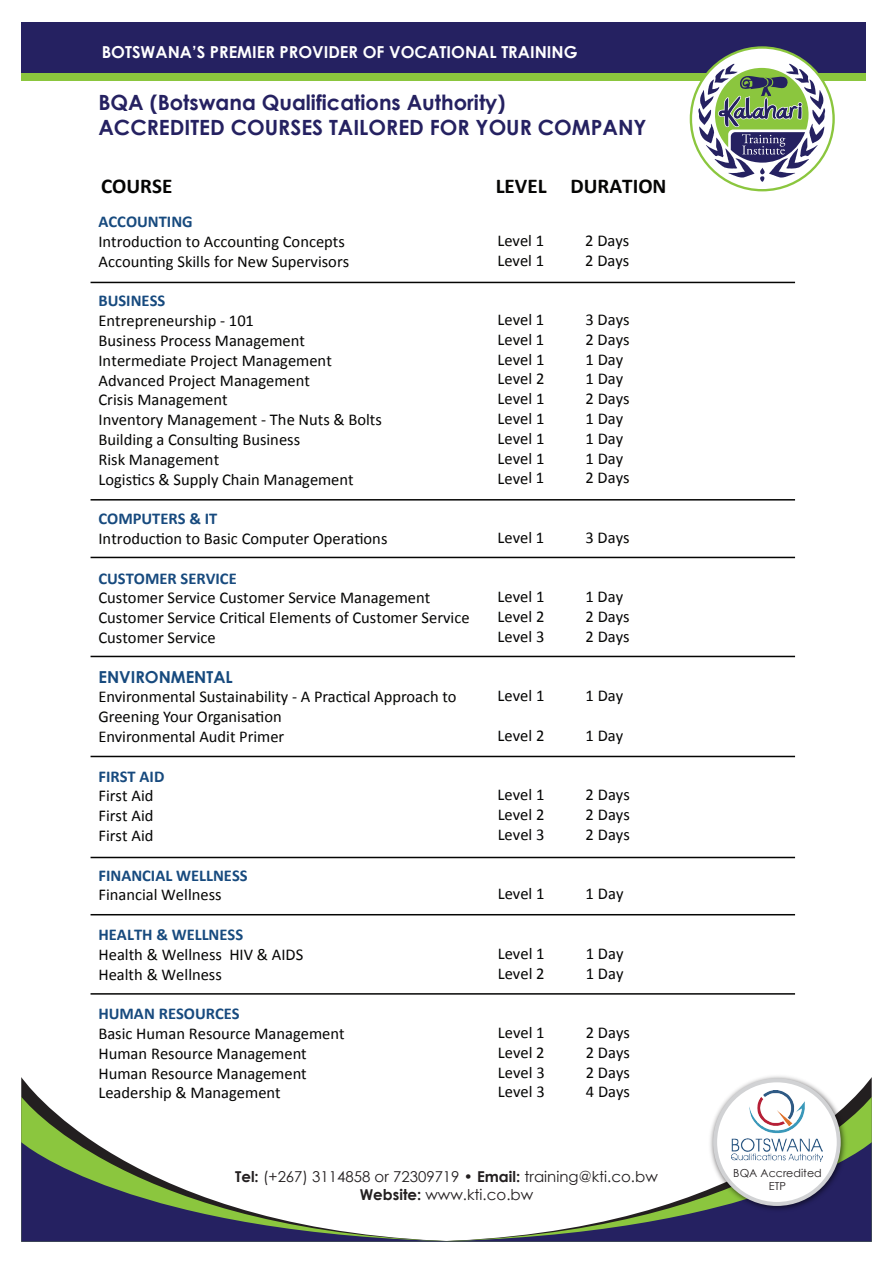
<style>
.page{position:relative;width:893px;height:1263px;background:#fff}
.page>*{position:absolute;margin:0;border:0;box-sizing:border-box;transform-origin:0 0}
.t1{font:700 21.15px "Calibri";color:#050504}
.t2{font:700 21px/25.2px "Century Gothic";color:#252161}
.t3{font:16.5px/19.8px "Calibri";color:#050504}
.t4{font:700 16.5px "Calibri";color:#174a7e}
.t5{font:700 16.5px "Century Gothic";color:#fff}
.t6{font:700 16.5px "Century Gothic";color:#174a7e}
.t7{font:15px/18px "Century Gothic";color:#231f20;text-align:center}
.t8{font:11.1px/13.2px "Century Gothic";color:#231f20;text-align:center}
.s1{font-weight:700}
</style>
<div class="page">
<svg style="left:850px;top:1097px;width:22px;height:45px"></svg>
<svg style="left:21px;top:1097px;width:73px;height:45px"></svg>
<svg style="left:21px;top:1142px;width:851px;height:100px"></svg>
<div style="left:21px;top:22px;width:845px;height:51px;background:#252161"></div>
<div style="left:21px;top:73px;width:845px;height:7px;background:#8bc63e"></div>
<img style="left:707px;top:1076px;width:143px;height:139px">
<div style="left:713px;top:1078px;width:128px;height:128px;background:#d1d2d4;border-radius:50%"></div>
<div style="left:717px;top:1082px;width:120px;height:120px;background:#fff;border-radius:50%"></div>
<img style="left:731px;top:1090px;width:92px;height:72px">
<hr style="left:91px;top:282px;width:704px;height:1px;background:#050504">
<hr style="left:91px;top:499px;width:704px;height:1px;background:#050504">
<hr style="left:91px;top:557px;width:704px;height:1px;background:#050504">
<hr style="left:91px;top:656px;width:704px;height:1px;background:#050504">
<hr style="left:91px;top:756px;width:704px;height:1px;background:#050504">
<hr style="left:91px;top:857px;width:704px;height:1px;background:#050504">
<hr style="left:91px;top:914px;width:704px;height:1px;background:#050504">
<hr style="left:91px;top:993px;width:704px;height:2px;background:#050504">
<svg style="left:690px;top:46px;width:145px;height:146px"></svg>
<p class="t5" style="left:102px;top:39px;width:477px">BOTSWANA’S PREMIER PROVIDER OF VOCATIONAL TRAINING</p>
<p class="t2" style="left:98px;top:88px;width:550px">BQA (Botswana Qualifications Authority)<br>ACCREDITED COURSES TAILORED FOR YOUR COMPANY</p>
<p class="t1" style="left:101px;top:172px;width:73px">COURSE</p>
<p class="t1" style="left:496px;top:172px;width:172px">LEVEL DURATION</p>
<p class="t4" style="left:98px;top:211px;width:96px">ACCOUNTING</p>
<p class="t3" style="left:98px;top:232px;width:252px">Introduction to Accounting Concepts<br>Accounting Skills for New Supervisors</p>
<p class="t4" style="left:98px;top:290px;width:68px">BUSINESS</p>
<p class="t3" style="left:98px;top:311px;width:285px">Entrepreneurship - 101<br>Business Process Management<br>Intermediate Project Management<br>Advanced Project Management<br>Crisis Management<br>Inventory Management - The Nuts &amp; Bolts<br>Building a Consulting Business<br>Risk Management<br>Logistics &amp; Supply Chain Management</p>
<p class="t4" style="left:98px;top:508px;width:120px">COMPUTERS &amp; IT</p>
<p class="t3" style="left:98px;top:529px;width:290px">Introduction to Basic Computer Operations</p>
<p class="t4" style="left:98px;top:567px;width:140px">CUSTOMER SERVICE</p>
<p class="t3" style="left:98px;top:588px;width:373px">Customer Service Customer Service Management<br>Customer Service Critical Elements of Customer Service<br>Customer Service</p>
<p class="t6" style="left:98px;top:664px;width:136px">ENVIRONMENTAL</p>
<p class="t3" style="left:98px;top:687px;width:359px">Environmental Sustainability - A Practical Approach to<br>Greening Your Organisation<br>Environmental Audit Primer</p>
<p class="t4" style="left:98px;top:765px;width:68px">FIRST AID</p>
<p class="t3" style="left:98px;top:786px;width:56px;text-align:justify">First Aid First Aid First Aid</p>
<p class="t4" style="left:98px;top:864px;width:151px">FINANCIAL WELLNESS</p>
<p class="t3" style="left:98px;top:885px;width:125px">Financial Wellness</p>
<p class="t4" style="left:98px;top:924px;width:146px">HEALTH &amp; WELLNESS</p>
<p class="t3" style="left:98px;top:944px;width:206px">Health &amp; Wellness HIV &amp; AIDS<br>Health &amp; Wellness</p>
<p class="t4" style="left:98px;top:1003px;width:143px">HUMAN RESOURCES</p>
<p class="t3" style="left:98px;top:1024px;width:248px">Basic Human Resource Management<br>Human Resource Management<br>Human Resource Management<br>Leadership &amp; Management</p>
<p class="t3" style="left:497px;top:231px;width:48px">Level 1</p>
<p class="t3" style="left:585px;top:231px;width:46px">2 Days</p>
<p class="t3" style="left:497px;top:250px;width:48px">Level 1</p>
<p class="t3" style="left:585px;top:250px;width:46px">2 Days</p>
<p class="t3" style="left:497px;top:310px;width:48px">Level 1</p>
<p class="t3" style="left:585px;top:310px;width:46px">3 Days</p>
<p class="t3" style="left:497px;top:330px;width:48px">Level 1</p>
<p class="t3" style="left:585px;top:330px;width:46px">2 Days</p>
<p class="t3" style="left:498px;top:349px;width:48px">Level 1</p>
<p class="t3" style="left:585px;top:349px;width:39px">1 Day</p>
<p class="t3" style="left:498px;top:369px;width:48px">Level 2</p>
<p class="t3" style="left:585px;top:369px;width:39px">1 Day</p>
<p class="t3" style="left:498px;top:389px;width:48px">Level 1</p>
<p class="t3" style="left:585px;top:389px;width:46px">2 Days</p>
<p class="t3" style="left:498px;top:409px;width:48px">Level 1</p>
<p class="t3" style="left:585px;top:409px;width:39px">1 Day</p>
<p class="t3" style="left:498px;top:429px;width:48px">Level 1</p>
<p class="t3" style="left:585px;top:429px;width:39px">1 Day</p>
<p class="t3" style="left:498px;top:448px;width:48px">Level 1</p>
<p class="t3" style="left:585px;top:448px;width:39px">1 Day</p>
<p class="t3" style="left:498px;top:468px;width:48px">Level 1</p>
<p class="t3" style="left:585px;top:468px;width:46px">2 Days</p>
<p class="t3" style="left:497px;top:528px;width:48px">Level 1</p>
<p class="t3" style="left:585px;top:528px;width:46px">3 Days</p>
<p class="t3" style="left:497px;top:587px;width:48px">Level 1</p>
<p class="t3" style="left:585px;top:587px;width:39px">1 Day</p>
<p class="t3" style="left:498px;top:607px;width:48px">Level 2</p>
<p class="t3" style="left:585px;top:607px;width:46px">2 Days</p>
<p class="t3" style="left:498px;top:627px;width:48px">Level 3</p>
<p class="t3" style="left:585px;top:627px;width:46px">2 Days</p>
<p class="t3" style="left:498px;top:686px;width:48px">Level 1</p>
<p class="t3" style="left:585px;top:686px;width:39px">1 Day</p>
<p class="t3" style="left:498px;top:726px;width:48px">Level 2</p>
<p class="t3" style="left:585px;top:726px;width:39px">1 Day</p>
<p class="t3" style="left:498px;top:785px;width:48px">Level 1</p>
<p class="t3" style="left:586px;top:785px;width:46px">2 Days</p>
<p class="t3" style="left:498px;top:805px;width:48px">Level 2</p>
<p class="t3" style="left:586px;top:805px;width:46px">2 Days</p>
<p class="t3" style="left:498px;top:825px;width:48px">Level 3</p>
<p class="t3" style="left:586px;top:825px;width:46px">2 Days</p>
<p class="t3" style="left:498px;top:884px;width:48px">Level 1</p>
<p class="t3" style="left:586px;top:884px;width:39px">1 Day</p>
<p class="t3" style="left:498px;top:943px;width:48px">Level 1</p>
<p class="t3" style="left:586px;top:943px;width:39px">1 Day</p>
<p class="t3" style="left:498px;top:963px;width:48px">Level 2</p>
<p class="t3" style="left:586px;top:963px;width:39px">1 Day</p>
<p class="t3" style="left:498px;top:1023px;width:48px">Level 1</p>
<p class="t3" style="left:586px;top:1023px;width:46px">2 Days</p>
<p class="t3" style="left:498px;top:1042px;width:48px">Level 2</p>
<p class="t3" style="left:586px;top:1042px;width:46px">2 Days</p>
<p class="t3" style="left:498px;top:1062px;width:48px">Level 3</p>
<p class="t3" style="left:586px;top:1062px;width:46px">2 Days</p>
<p class="t3" style="left:498px;top:1082px;width:48px">Level 3</p>
<p class="t3" style="left:586px;top:1082px;width:46px">4 Days</p>
<p class="t7" style="left:235px;top:1167px;width:424px"><span class="s1">Tel:</span> (+267) 3114858 or 72309719 • <span class="s1">Email:</span> training@kti.co.bw<br><span class="s1">Website:</span> www.kti.co.bw</p>
<p class="t8" style="left:733px;top:1166px;width:90px">BQA Accredited<br>ETP</p>
</div>
